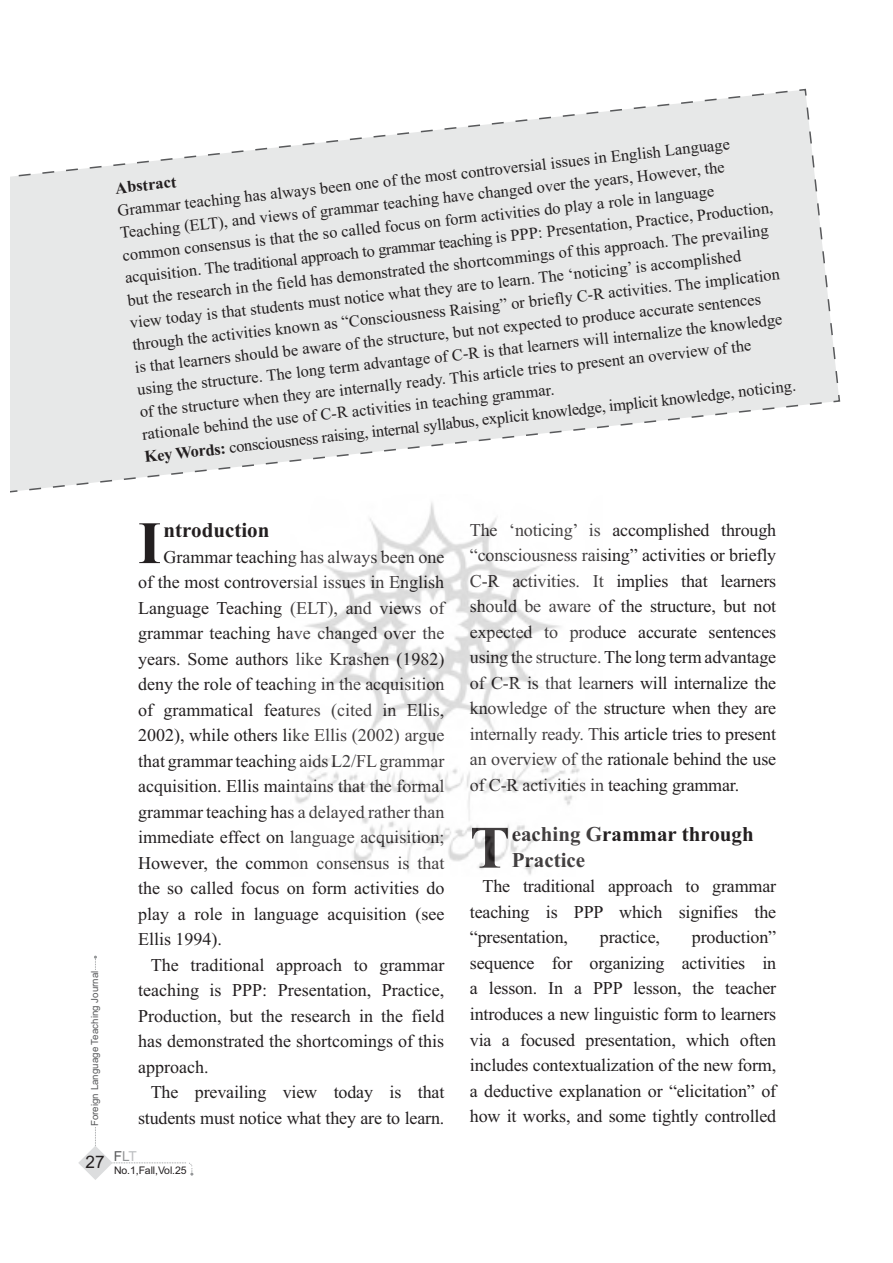
<style>
.page{position:relative;width:893px;height:1263px;background:#fff}
.page>*{position:absolute;margin:0;border:0;box-sizing:border-box;transform-origin:0 0}
.t1{font:700 60px "Times New Roman";color:#231f20}
.t2{font:700 21px/25.5px "Times New Roman";color:#231f20}
.t3{font:18px/25.5px "Times New Roman";letter-spacing:-.01em;color:#231f20;text-align:justify}
.t4{font:16.5px/22.5px "Times New Roman";color:#231f20}
.t5{font:700 16.5px "Times New Roman";color:#231f20}
.t6{font:13.65px "Arial";color:#58595b}
.t7{font:10.5px "Arial";letter-spacing:-.01em;color:#231f20}
.t8{font:9.75px "Arial";color:#58595b}
.s1{font-weight:700}
.s2{color:#949698}
.s3{color:#bcbec0}
</style>
<div class="page">
<div style="left:10px;top:90px;width:829px;height:312px;background:#e7e8e8"></div>
<svg style="left:10px;top:401px;width:819px;height:92px"></svg>
<svg style="left:10px;top:90px;width:779px;height:106px"></svg>
<svg style="left:831px;top:393px;width:10px;height:10px"></svg>
<svg style="left:797px;top:88px;width:42px;height:297px"></svg>
<svg style="left:78px;top:956px;width:115px;height:224px"></svg>
<div style="left:91px;top:970px;width:9px;height:156px;background:#fff"></div>
<img style="left:295px;top:502px;width:285px;height:373px">
<p class="t4" style="left:117px;top:200px;width:657px;rotate:-6deg">Grammar teaching has always been one of the most controversial issues in English Language Teaching (ELT), and views of grammar teaching have changed over the years, However, the common consensus is that the so called focus on form activities do play a role in language acquisition. The traditional approach to grammar teaching is PPP: Presentation, Practice, Production, but the research in the field has demonstrated the shortcommings of this approach. The prevailing view today is that students must notice what they are to learn. The ‘noticing’ is accomplished through the activities known as “Consciousness Raising” or briefly C-R activities. The implication is that learners should be aware of the structure, but not expected to produce accurate sentences using the structure. The long term advantage of C-R is that learners will internalize the knowledge of the structure when they are internally ready. This article tries to present an overview of the rationale behind the use of C-R activities in teaching grammar.<br><span class="s1">Key Words:</span> consciousness raising, internal syllabus, explicit knowledge, implicit knowledge, noticing.</p>
<p class="t5" style="left:115px;top:183px;width:63px;rotate:-6deg">Abstract</p>
<p class="t8" style="left:91px;top:1126px;width:157px;rotate:-90deg">Foreign Language Teaching Journal</p>
<p class="t2" style="left:163px;top:520px;width:107px">ntroduction</p>
<p class="t3" style="left:138px;top:546px;width:308px;text-indent:26px">Grammar teaching has always been one of the most controversial issues in English Language Teaching (ELT), and views of grammar teaching have changed over the years. Some authors like Krashen (1982) deny the role of teaching in the acquisition of grammatical features (cited in Ellis, 2002), while others like Ellis (2002) argue that grammar teaching aids L2/FL grammar acquisition. Ellis maintains that the formal grammar teaching has a delayed rather than immediate effect on language acquisition; However, the common consensus is that the so called focus on form activities do play a role in language acquisition (see Ellis 1994).</p>
<p class="t3" style="left:138px;top:954px;width:308px;text-indent:13px">The traditional approach to grammar teaching is PPP: Presentation, Practice, Production, but the research in the field has demonstrated the shortcomings of this approach.</p>
<p class="t3" style="left:138px;top:1081px;width:308px;text-align:right">The prevailing view today is that students must notice what they are to learn.</p>
<h1 class="t1" style="left:138px;top:523px;width:25px">I</h1>
<p class="t3" style="left:470px;top:519px;width:308px">The ‘noticing’ is accomplished through “consciousness raising” activities or briefly C-R activities. It implies that learners should be aware of the structure, but not expected to produce accurate sentences using the structure. The long term advantage of C-R is that learners will internalize the knowledge of the structure when they are internally ready. This article tries to present an overview of the rationale behind the use of C-R activities in teaching grammar.</p>
<p class="t2" style="left:511px;top:824px;width:243px">eaching Grammar through<br>Practice</p>
<p class="t3" style="left:470px;top:875px;width:308px;text-indent:13px">The traditional approach to grammar teaching is PPP which signifies the “presentation,</p>
<h1 class="t1" style="left:470px;top:828px;width:42px">T</h1>
<p class="t3" style="left:470px;top:926px;width:308px;text-indent:222px">production” sequence for organizing activities in a lesson. In a PPP lesson, the teacher introduces a new linguistic form to learners via a focused presentation, which often includes contextualization of the new form, a deductive explanation or “elicitation” of how it works, and some tightly controlled</p>
<p class="t3" style="left:600px;top:926px;width:62px">practice,</p>
<p class="t6" style="left:114px;top:1151px;width:25px">F<span class="s2">L</span><span class="s3">T</span></p>
<p class="t7" style="left:86px;top:1167px;width:102px"><sup>27</sup> No.1,Fall,Vol.25</p>
</div>
